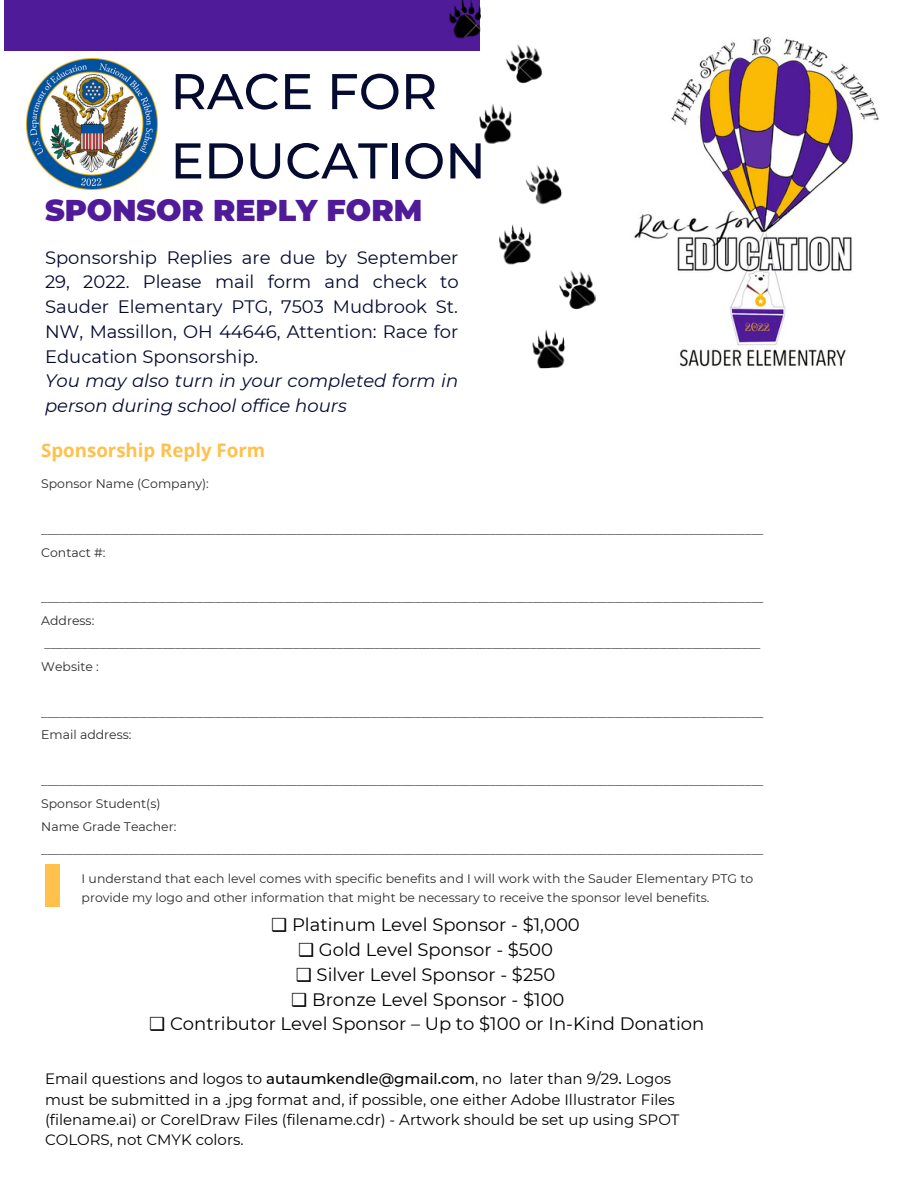
<style>
.page{position:relative;width:918px;height:1188px;background:#fff}
.page>*{position:absolute;margin:0;border:0;box-sizing:border-box;transform-origin:0 0}
.t1{font:500 50.1px/69.3px "Montserrat";color:#050a30}
.t2{font:900 30px "Montserrat";color:#501b99}
.t3{font:700 18.6px "Open Sans";color:#ffc14c}
.t4{font:18px/24.8px "Montserrat";color:#050a30;text-align:justify}
.t5{font:18px "Montserrat";color:#000}
.t6{font:italic 18px/24.8px "Montserrat";color:#050a30}
.t7{font:15px/20.2px "Montserrat";color:#000}
.t8{font:12.45px/22.8px "Montserrat";color:#2a2a2a}
.s1{font-family:"DejaVu Sans"}
.s2{font-weight:500}
</style>
<div class="page">
<div style="left:5px;top:0;width:475px;height:51px;background:#501b99"></div>
<img style="left:449px;top:0;width:147px;height:369px">
<img style="left:634px;top:37px;width:245px;height:330px">
<div style="left:45px;top:864px;width:15px;height:43px;background:#ffc14c"></div>
<img style="left:27px;top:59px;width:130px;height:130px">
<h1 class="t1" style="left:170px;top:57px;width:317px">RACE FOR<br>EDUCATION</h1>
<h2 class="t2" style="left:45px;top:192px;width:379px">SPONSOR REPLY FORM</h2>
<h3 class="t4" style="left:45px;top:245px;width:415px">Sponsorship Replies are due by September 29, 2022. Please mail form and check to Sauder Elementary PTG, 7503 Mudbrook St.<br>NW, Massillon, OH 44646, Attention: Race for Education Sponsorship.</h3>
<h3 class="t6" style="left:45px;top:369px;width:415px">You may also turn in your completed form in person during school office hours</h3>
<h3 class="t3" style="left:41px;top:437px;width:225px">Sponsorship Reply Form</h3>
<p class="t8" style="left:41px;top:472px;width:169px">Sponsor Name (Company):</p>
<p class="t8" style="left:41px;top:518px;width:724px">____________________________________________________________________________________________________________________<br>Contact #:</p>
<p class="t8" style="left:41px;top:587px;width:724px">____________________________________________________________________________________________________________________ Address: ___________________________________________________________________________________________________________________ Website :</p>
<p class="t8" style="left:41px;top:701px;width:724px">____________________________________________________________________________________________________________________<br>Email address:</p>
<p class="t8" style="left:41px;top:769px;width:724px">____________________________________________________________________________________________________________________ Sponsor Student(s)<br>Name Grade Teacher: ____________________________________________________________________________________________________________________</p>
<p class="t8" style="left:82px;top:868px;width:673px;line-height:19.6px">I understand that each level comes with specific benefits and I will work with the Sauder Elementary PTG to provide my logo and other information that might be necessary to receive the sponsor level benefits.</p>
<h3 class="t5" style="left:271px;top:914px;width:310px"><span class="s1">❑</span> Platinum Level Sponsor - $1,000</h3>
<h3 class="t5" style="left:298px;top:939px;width:256px"><span class="s1">❑</span> Gold Level Sponsor - $500</h3>
<h3 class="t5" style="left:296px;top:963px;width:261px"><span class="s1">❑</span> Silver Level Sponsor - $250</h3>
<h3 class="t5" style="left:291px;top:988px;width:275px"><span class="s1">❑</span> Bronze Level Sponsor - $100</h3>
<h3 class="t5" style="left:149px;top:1013px;width:557px"><span class="s1">❑</span> Contributor Level Sponsor – Up to $100 or In-Kind Donation</h3>
<p class="t7" style="left:45px;top:1069px;width:636px">Email questions and logos to <span class="s2">autaumkendle@gmail.com</span>, no later than 9/29<span class="s2">.</span> Logos must be submitted in a .jpg format and, if possible, one either Adobe Illustrator Files (filename.ai) or CorelDraw Files (filename.cdr) - Artwork should be set up using SPOT COLORS, not CMYK colors.</p>
</div>
